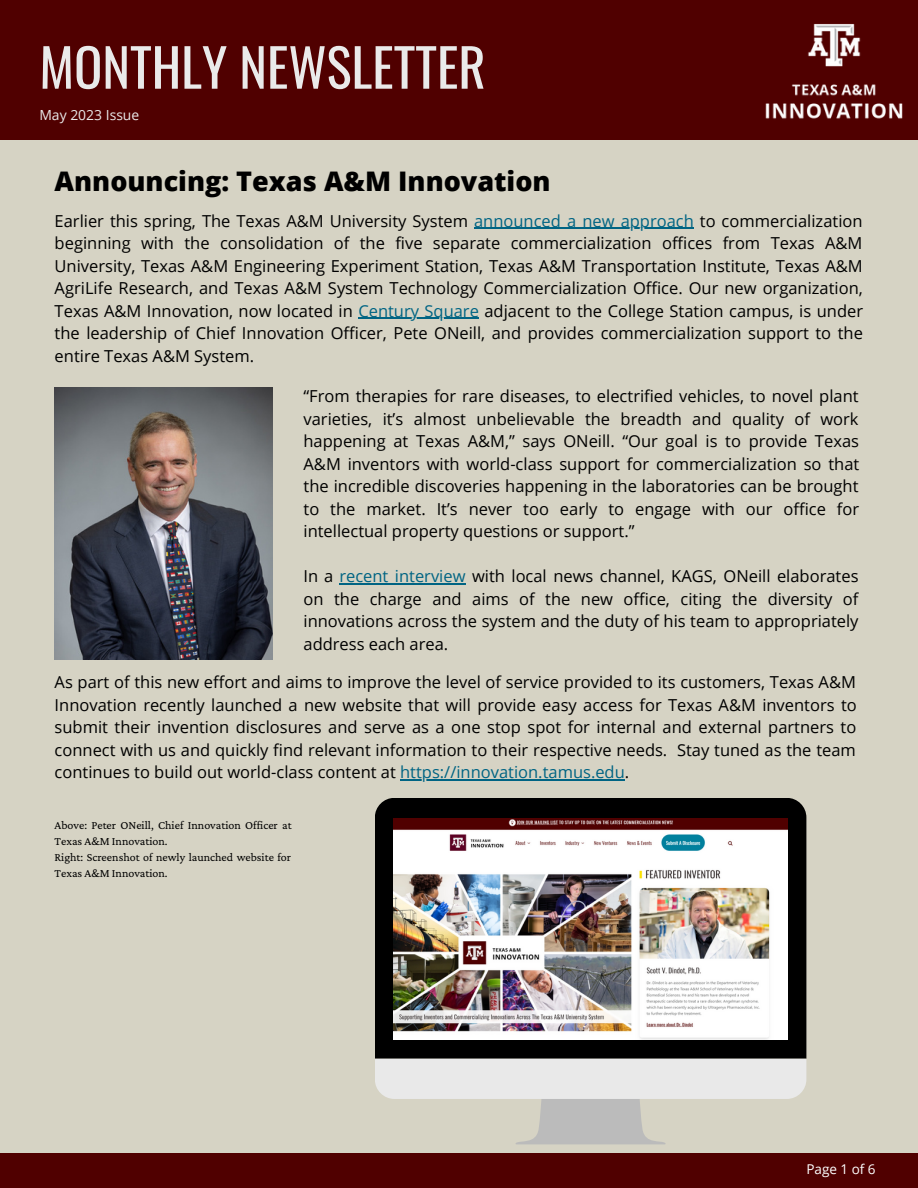
<style>
.page{position:relative;width:918px;height:1188px;background:#d6d3c4}
.page>*{position:absolute;margin:0;border:0;box-sizing:border-box;transform-origin:0 0}
.t1{font:52.5px "Oswald";color:#eaeaea}
.t2{font:800 27px "Open Sans";color:#000}
.t3{font:16.5px/22.5px "Open Sans";color:#000;text-align:justify}
.t4{font:13.95px "Open Sans";color:#eaeaea}
.t5{font:13.5px "Open Sans";color:#fff}
.t6{font:12px/16px "Crimson Pro";color:#000}
.s1{color:#006483}
</style>
<div class="page">
<div style="left:0;top:0;width:918px;height:139px;background:#500000"></div>
<img style="left:725px;top:24px;width:193px;height:116px">
<div style="left:0;top:1153px;width:918px;height:35px;background:#500000"></div>
<div style="left:375px;top:798px;width:431px;height:261px;background:#000"></div>
<svg style="left:375px;top:1059px;width:431px;height:85px"></svg>
<img style="left:393px;top:818px;width:395px;height:222px">
<img style="left:55px;top:387px;width:218px;height:272px">
<hr style="left:339px;top:583px;width:126px;height:2px;background:#006483">
<hr style="left:474px;top:228px;width:220px;height:1px;background:#006483">
<hr style="left:358px;top:318px;width:121px;height:1px;background:#006483">
<hr style="left:400px;top:779px;width:225px;height:1px;background:#006483">
<p class="t1" style="left:39px;top:26px;width:448px">MONTHLY NEWSLETTER</p>
<p class="t4" style="left:39px;top:105px;width:101px">May 2023 Issue</p>
<p class="t2" style="left:55px;top:162px;width:498px">Announcing: Texas A&amp;M Innovation</p>
<p class="t3" style="left:55px;top:209px;width:810px">Earlier this spring, The Texas A&amp;M University System <span class="s1">announced a new approach</span> to commercialization beginning with the consolidation of the five separate commercialization offices from Texas A&amp;M University, Texas A&amp;M Engineering Experiment Station, Texas A&amp;M Transportation Institute, Texas A&amp;M AgriLife Research, and Texas A&amp;M System Technology Commercialization Office. Our new organization, Texas A&amp;M Innovation, now located in <span class="s1">Century Square</span> adjacent to the College Station campus, is under the leadership of Chief Innovation Officer, Pete ONeill, and provides commercialization support to the entire Texas A&amp;M System.</p>
<p class="t3" style="left:304px;top:385px;width:557px">“From therapies for rare diseases, to electrified vehicles, to novel plant varieties, it’s almost unbelievable the breadth and quality of work happening at Texas A&amp;M,” says ONeill. “Our goal is to provide Texas A&amp;M inventors with world-class support for commercialization so that the incredible discoveries happening in the laboratories can be brought to the market. It’s never too early to engage with our office for intellectual property questions or support.”</p>
<p class="t3" style="left:304px;top:565px;width:557px">In a <span class="s1">recent interview</span> with local news channel, KAGS, ONeill elaborates on the charge and aims of the new office, citing the diversity of innovations across the system and the duty of his team to appropriately address each area.</p>
<p class="t3" style="left:55px;top:670px;width:804px">As part of this new effort and aims to improve the level of service provided to its customers, Texas A&amp;M Innovation recently launched a new website that will provide easy access for Texas A&amp;M inventors to submit their invention disclosures and serve as a one stop spot for internal and external partners to connect with us and quickly find relevant information to their respective needs. Stay tuned as the team continues to build out world-class content at <span class="s1">https://innovation.tamus.edu</span>.</p>
<p class="t6" style="left:55px;top:817px;width:239px">Above: Peter ONeill, Chief Innovation Officer at<br>Texas A&amp;M Innovation.</p>
<p class="t6" style="left:55px;top:849px;width:238px">Right: Screenshot of newly launched website for<br>Texas A&amp;M Innovation.</p>
<p class="t5" style="left:806px;top:1159px;width:71px">Page 1 of 6</p>
</div>
